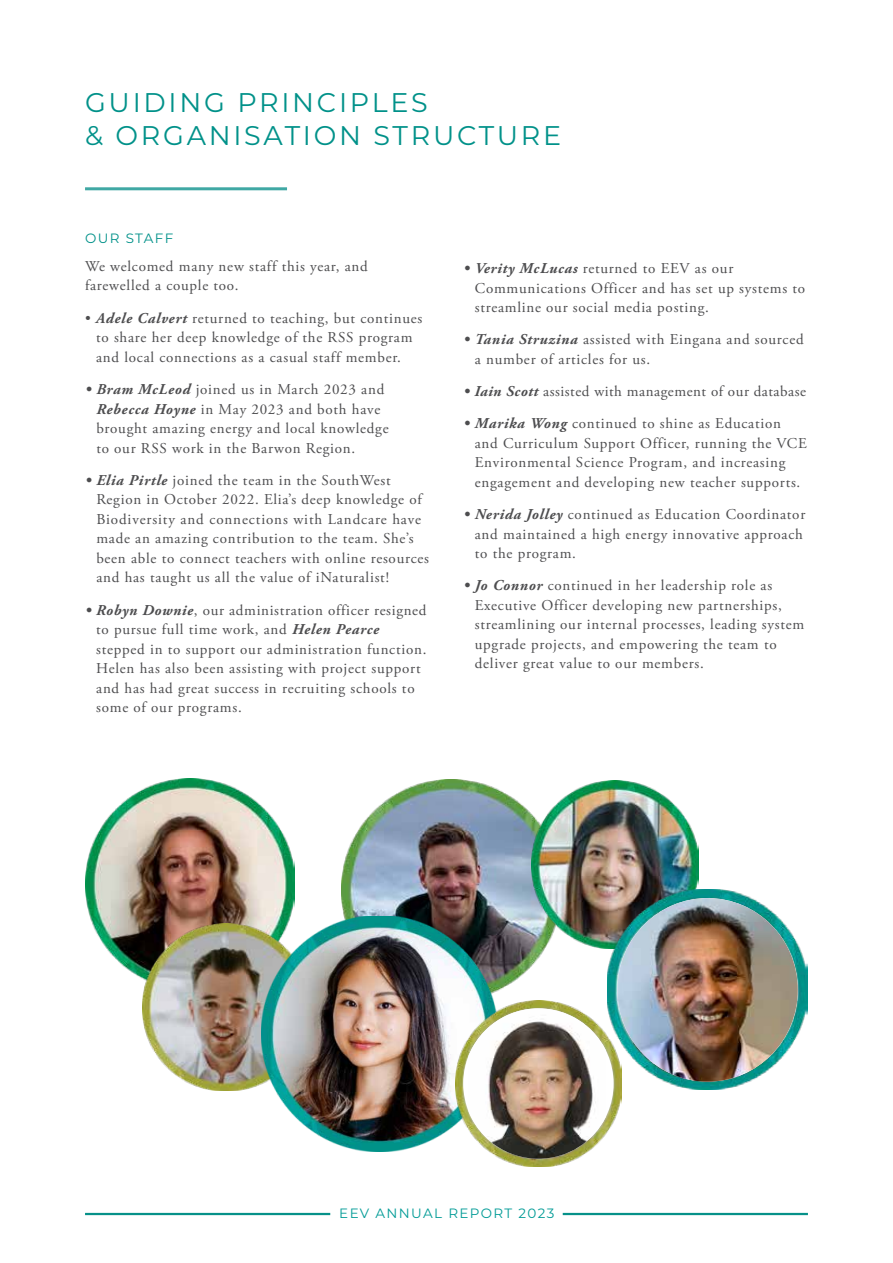
<style>
.page{position:relative;width:893px;height:1263px;background:#fff}
.page>*{position:absolute;margin:0;border:0;box-sizing:border-box;transform-origin:0 0}
.t1{font:27px/32.4px "Montserrat";letter-spacing:.1em;color:#009189}
.t2{font:15px/19.5px "Adobe Garamond Pro";letter-spacing:.05em;color:#4d4d4f}
.t3{font:13.5px "Montserrat";letter-spacing:.1em;color:#009b96}
.t4{font:13.5px "Montserrat";letter-spacing:.1em;color:#009189}
.s1{font-weight:700;font-style:italic}
</style>
<div class="page">
<hr style="left:85px;top:1213px;width:245px;height:2px;background:#069189">
<hr style="left:563px;top:1213px;width:245px;height:2px;background:#069189">
<img style="left:85px;top:779px;width:210px;height:200px">
<img style="left:341px;top:780px;width:204px;height:212px">
<img style="left:143px;top:923px;width:119px;height:167px">
<img style="left:262px;top:916px;width:235px;height:235px">
<img style="left:531px;top:781px;width:168px;height:167px">
<hr style="left:85px;top:187px;width:202px;height:3px;background:#40a8a4">
<img style="left:456px;top:1001px;width:165px;height:165px">
<img style="left:469px;top:1008px;width:137px;height:151px">
<img style="left:607px;top:889px;width:200px;height:200px">
<img style="left:617px;top:898px;width:181px;height:184px">
<h1 class="t1" style="left:85px;top:86px;width:478px">GUIDING PRINCIPLES<br>&amp; ORGANISATION STRUCTURE</h1>
<p class="t4" style="left:85px;top:229px;width:90px">OUR STAFF</p>
<p class="t2" style="left:85px;top:257px;width:284px">We welcomed many new staff this year, and farewelled a couple too.</p>
<p class="t2" style="left:96px;top:309px;width:328px;text-indent:-11px">• <span class="s1">Adele Calvert</span> returned to teaching, but continues to share her deep knowledge of the RSS program and local connections as a casual staff member.</p>
<p class="t2" style="left:96px;top:380px;width:294px;text-indent:-11px"><span class="s1">• Bram McLeod</span> joined us in March 2023 and <span class="s1">Rebecca Hoyne</span> in May 2023 and both have brought amazing energy and local knowledge to our RSS work in the Barwon Region.</p>
<p class="t2" style="left:96px;top:471px;width:334px;text-indent:-11px"><span class="s1">• Elia Pirtle</span> joined the team in the SouthWest Region in October 2022. Elia’s deep knowledge of Biodiversity and connections with Landcare have made an amazing contribution to the team. She’s been able to connect teachers with online resources and has taught us all the value of iNaturalist!</p>
<p class="t2" style="left:96px;top:600px;width:332px;text-indent:-11px"><span class="s1">• Robyn Downie</span>, our administration officer resigned to pursue full time work, and <span class="s1">Helen Pearce </span>stepped in to support our administration function.<br>Helen has also been assisting with project support and has had great success in recruiting schools to some of our programs.</p>
<p class="t2" style="left:475px;top:259px;width:332px;text-indent:-11px"><span class="s1">• Verity McLucas</span> returned to EEV as our<br>Communications Officer and has set up systems to streamline our social media posting.</p>
<p class="t2" style="left:475px;top:330px;width:330px;text-indent:-11px"><span class="s1">• Tania Struzina</span> assisted with Eingana and sourced a number of articles for us.</p>
<p class="t2" style="left:463px;top:382px;width:344px"><span class="s1">• Iain Scott</span> assisted with management of our database</p>
<p class="t2" style="left:475px;top:414px;width:334px;text-indent:-11px"><span class="s1">• Marika Wong</span> continued to shine as Education and Curriculum Support Officer, running the VCE Environmental Science Program, and increasing engagement and developing new teacher supports.</p>
<p class="t2" style="left:475px;top:505px;width:332px;text-indent:-11px"><span class="s1">• Nerida Jolley</span> continued as Education Coordinator and maintained a high energy innovative approach to the program.</p>
<p class="t2" style="left:475px;top:576px;width:331px;text-indent:-11px"><span class="s1">• Jo Connor</span> continued in her leadership role as Executive Officer developing new partnerships, streamlining our internal processes, leading system upgrade projects, and empowering the team to deliver great value to our members.</p>
<p class="t3" style="left:339px;top:1204px;width:217px">EEV ANNUAL REPORT 2023</p>
</div>
